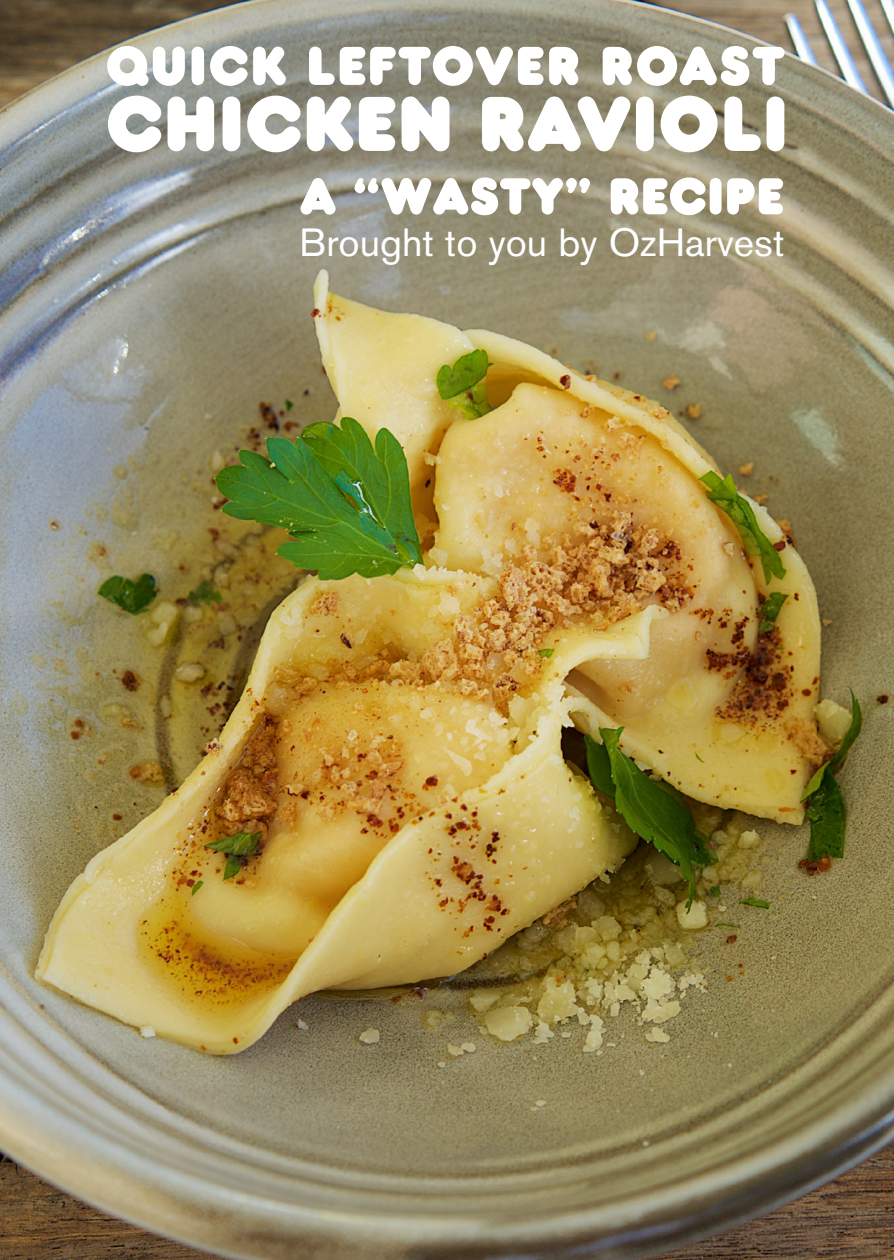
<style>
.page{position:relative;width:894px;height:1260px;background:#fff}
.page>*{position:absolute;margin:0;border:0;box-sizing:border-box;transform-origin:0 0}
.t1{font:81px "Frankfurter Std";color:#fff}
.t2{font:57px "Frankfurter Std";letter-spacing:.02em;color:#fff}
.t3{font:54px "Frankfurter Std";color:#fff}
.t4{font:39px "Akzidenz Grotesk BE";color:#fff}
</style>
<div class="page">
<img style="left:0;top:0;width:893px;height:1259px">
<h2 class="t2" style="left:105px;top:32px;width:681px">QUICK LEFTOVER ROAST</h2>
<h1 class="t1" style="left:105px;top:75px;width:684px">CHICKEN RAVIOLI</h1>
<h3 class="t3" style="left:299px;top:164px;width:486px">A “WASTY” RECIPE</h3>
<p class="t4" style="left:299px;top:219px;width:486px">Brought to you by OzHarvest</p>
</div>
